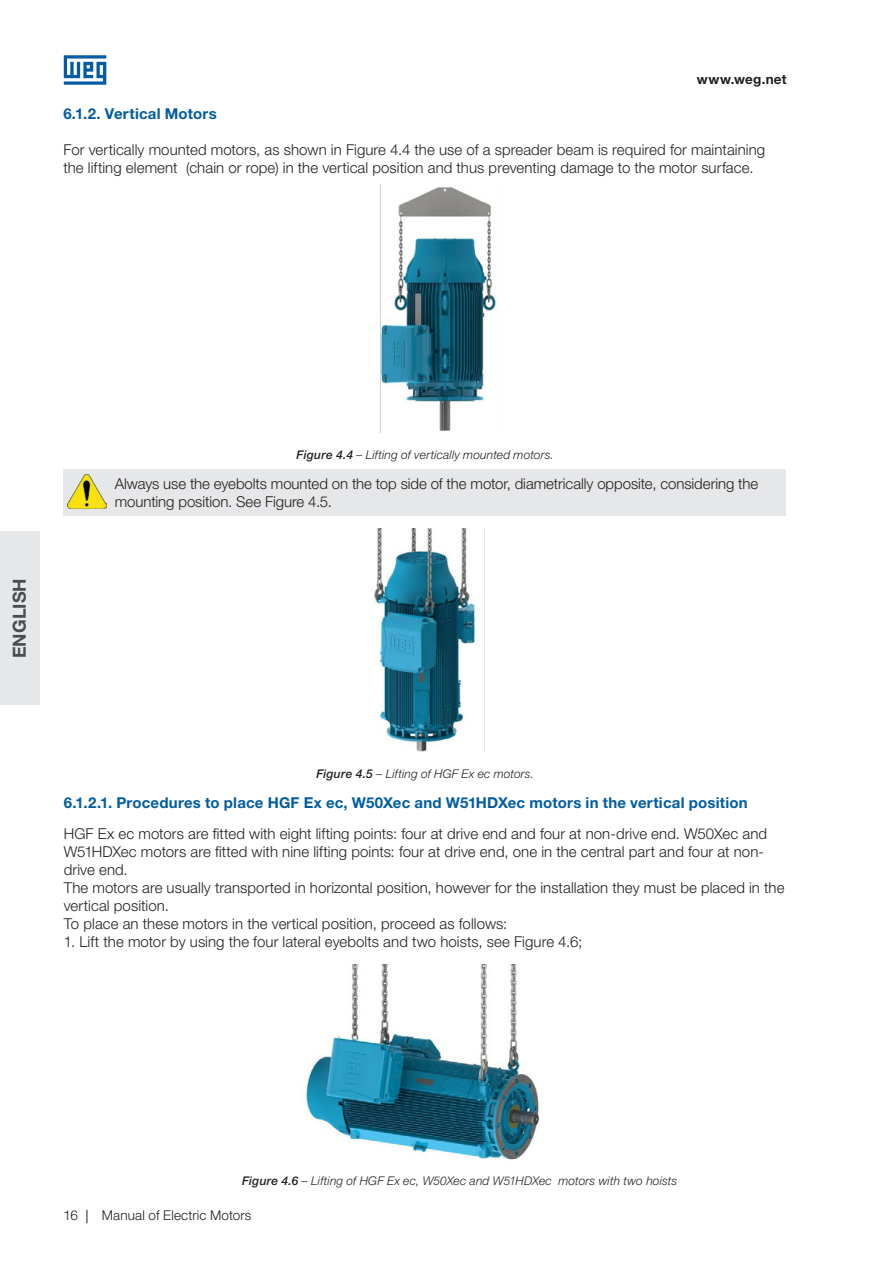
<style>
.page{position:relative;width:893px;height:1263px;background:#fff}
.page>*{position:absolute;margin:0;border:0;box-sizing:border-box;transform-origin:0 0}
.t1{font:700 18px "Helvetica Neue LT Pro";letter-spacing:.005em;color:#4b4c4d}
.t2{font:300 15px/18px "Helvetica Neue LT Pro";letter-spacing:.005em;color:#231f20}
._08___Subheadline_BL{font:700 15px "Helvetica Neue LT Pro";letter-spacing:.015em;color:#015ca3}
.t3{font:300 13.5px "Helvetica Neue LT Pro";letter-spacing:.01em;color:#231f20}
.t4{font:700 13.5px "Helvetica Neue LT Pro";letter-spacing:.02em;color:#231f20}
.t5{font:italic 300 12px "Helvetica Neue LT Pro";letter-spacing:.01em;color:#231f20}
.s1{font-weight:500}
</style>
<div class="page">
<svg style="left:87px;top:1210px;width:1px;height:13px"></svg>
<div style="left:0;top:531px;width:39px;height:174px;background:#e6e7e9"></div>
<svg style="left:64px;top:55px;width:42px;height:30px"></svg>
<img style="left:380px;top:184px;width:116px;height:249px">
<div style="left:63px;top:470px;width:723px;height:46px;background:#e6e7e9"></div>
<img style="left:67px;top:474px;width:39px;height:34px">
<img style="left:373px;top:528px;width:112px;height:224px">
<img style="left:300px;top:964px;width:241px;height:196px">
<p class="t4" style="left:697px;top:71px;width:91px">www.weg.net</p>
<p class="_08___Subheadline_BL" style="left:63px;top:104px;width:155px">6.1.2. Vertical Motors</p>
<p class="t2" style="left:63px;top:140px;width:703px">For vertically mounted motors, as shown in Figure 4.4 the use of a spreader beam is required for maintaining the lifting element (chain or rope) in the vertical position and thus preventing damage to the motor surface.</p>
<p class="t1" style="left:8px;top:658px;width:82px;rotate:-90deg">ENGLISH</p>
<p class="t5" style="left:297px;top:448px;width:259px"><span class="s1">Figure 4.4</span> – Lifting of vertically mounted motors.</p>
<p class="t2" style="left:115px;top:475px;width:645px">Always use the eyebolts mounted on the top side of the motor, diametrically opposite, considering the mounting position. See Figure 4.5.</p>
<p class="t5" style="left:316px;top:766px;width:219px"><span class="s1">Figure 4.5</span> – Lifting of HGF Ex ec motors.</p>
<p class="_08___Subheadline_BL" style="left:64px;top:793px;width:685px">6.1.2.1. Procedures to place HGF Ex ec, W50Xec and W51HDXec motors in the vertical position</p>
<p class="t2" style="left:64px;top:824px;width:705px">HGF Ex ec motors are fitted with eight lifting points: four at drive end and four at non-drive end. W50Xec and<br>W51HDXec motors are fitted with nine lifting points: four at drive end, one in the central part and four at non&shy;drive end.</p>
<p class="t2" style="left:64px;top:878px;width:722px">The motors are usually transported in horizontal position, however for the installation they must be placed in the vertical position.</p>
<p class="t2" style="left:64px;top:914px;width:445px">To place an these motors in the vertical position, proceed as follows:</p>
<p class="t2" style="left:64px;top:932px;width:520px">1. Lift the motor by using the four lateral eyebolts and two hoists, see Figure 4.6;</p>
<p class="t5" style="left:242px;top:1174px;width:437px"><span class="s1">Figure 4.6</span> – Lifting of HGF Ex ec, W50Xec and W51HDXec motors with two hoists</p>
<p class="t3" style="left:64px;top:1207px;width:16px">16</p>
<p class="t3" style="left:102px;top:1207px;width:151px">Manual of Electric Motors</p>
</div>
